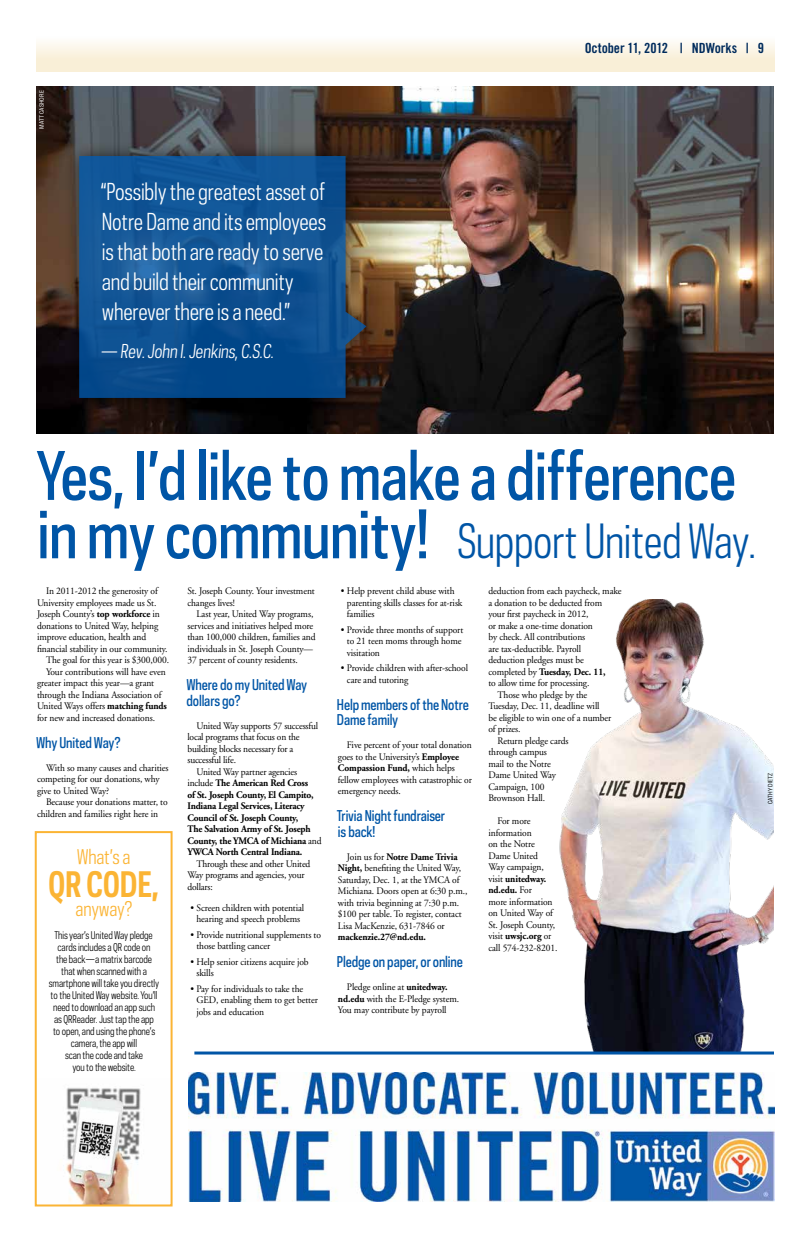
<style>
.page{position:relative;width:810px;height:1242px;background:#fff}
.page>*{position:absolute;margin:0;border:0;box-sizing:border-box;transform-origin:0 0}
.t1{font:500 62.7px "Galaxie Polaris Condensed";letter-spacing:-.01em;color:#0055a6;scale:.95 1}
.t2{font:44.3px "Galaxie Polaris Condensed";letter-spacing:-.01em;color:#0055a6;scale:.95 1}
.t3{font:700 33px "Galaxie Polaris Condensed";color:#fbb434;scale:.95 1}
.t4{font:22px/30px "Galaxie Polaris Condensed";letter-spacing:-.01em;color:#fff;scale:.95 1}
.t5{font:19px "Galaxie Polaris Condensed";letter-spacing:-.01em;color:#fbb434;scale:.95 1}
.t6{font:italic 18px "Galaxie Polaris Condensed";letter-spacing:-.01em;color:#fff;scale:.95 1}
.t7{font:500 14px/15.5px "Galaxie Polaris Condensed";letter-spacing:-.01em;color:#0055a6;scale:.95 1}
.t8{font:14px "Trade Gothic Bold Cond Twenty";letter-spacing:-.01em;color:#002b5c}
.t9{font:10px/11.5px "Adobe Garamond";letter-spacing:-.01em;color:#000;scale:.95 1}
.t10{font:10px/12px "Galaxie Polaris Condensed";letter-spacing:-.01em;color:#000;text-align:center;scale:.95 1}
.t11{font:700 10px "Adobe Garamond";letter-spacing:-.02em;color:#000;scale:.95 1}
.t12{font:condensed 5.9px "Helvetica";color:#fff}
.t13{font:condensed 5.9px "Helvetica";color:#000}
.s1{font-weight:500;font-size:62.7px}
.s2{font-weight:700}
.s3{font-weight:400}
</style>
<div class="page">
<img style="left:559px;top:600px;width:215px;height:451px">
<div style="left:36px;top:36px;width:738px;height:36px;background:linear-gradient(to bottom,#fdfcf9,#f8ecd0)"></div>
<img style="left:36px;top:86px;width:738px;height:348px">
<img style="left:188px;top:1073px;width:587px;height:129px">
<div style="left:64px;top:141px;width:315px;height:272px;background:#000;opacity:.75"></div>
<svg style="left:79px;top:156px;width:287px;height:242px;background:#13518b"></svg>
<img style="left:65px;top:1087px;width:76px;height:116px">
<div style="left:35px;top:831px;width:138px;height:375px;border:2px solid #fbb434"></div>
<hr style="left:194px;top:1052px;width:580px;height:3px;background:#0055a6">
<p class="t12" style="left:38px;top:129px;width:40px;rotate:-90deg">matt cashore</p>
<h3 class="t4" style="left:101px;top:176px;width:239px">“Possibly the greatest asset of<br>Notre Dame and its employees is that both are ready to serve and build their community wherever there is a need.”</h3>
<h3 class="t6" style="left:101px;top:339px;width:184px">— Rev. John I. Jenkins, C.S.C.</h3>
<h3 class="t8" style="left:585px;top:40px;width:181px">October 11, 2012 | NDWorks | 9</h3>
<h1 class="t1" style="left:36px;top:434px;width:739px">Yes, I’d like to make a difference</h1>
<h2 class="t2" style="left:37px;top:512px;width:758px"><span class="s1">in my community!</span> Support United Way.</h2>
<p class="t9" style="left:46px;top:586px;width:119px">In 2011-2012 the generosity of</p>
<p class="t9" style="left:37px;top:597px;width:127px">University employees made us St.</p>
<p class="t9" style="left:37px;top:609px;width:131px">Joseph County’s <span class="s2">top workforce</span> in</p>
<p class="t9" style="left:37px;top:620px;width:129px">donations to United Way, helping</p>
<p class="t9" style="left:37px;top:632px;width:117px">improve education, health and</p>
<p class="t9" style="left:37px;top:643px;width:139px">financial stability in our community.</p>
<p class="t9" style="left:46px;top:655px;width:131px">The goal for this year is $300,000.</p>
<p class="t9" style="left:46px;top:666px;width:128px">Your contributions will have even</p>
<p class="t9" style="left:37px;top:678px;width:125px">greater impact this year—a grant</p>
<p class="t9" style="left:37px;top:689px;width:133px">through the Indiana Association of</p>
<p class="t9" style="left:37px;top:701px;width:138px">United Ways offers <span class="s2">matching funds</span></p>
<p class="t9" style="left:37px;top:712px;width:126px">for new and increased donations.</p>
<h3 class="t7" style="left:36px;top:735px;width:91px">Why United Way?</h3>
<p class="t9" style="left:37px;top:762px;width:140px;text-indent:9px">With so many causes and charities competing for our donations, why give to United Way?</p>
<p class="t9" style="left:37px;top:797px;width:139px;text-indent:9px">Because your donations matter, to children and families right here in</p>
<h3 class="t5" style="left:77px;top:844px;width:58px">What’s a</h3>
<h3 class="t3" style="left:48px;top:863px;width:118px">QR CODE,</h3>
<h3 class="t5" style="left:76px;top:896px;width:61px">anyway?</h3>
<p class="t10" style="left:49px;top:929px;width:118px">This year’s United Way pledge cards includes a QR code on<br>the back—a matrix barcode that when scanned with a smartphone will take you directly to the United Way website. You’ll need to download an app such as QRReader. Just tap the app<br>to open, and using the phone’s camera, the app will<br>scan the code and take<br>you to the website.</p>
<p class="t9" style="left:187px;top:586px;width:136px">St. Joseph County. Your investment changes lives!</p>
<p class="t9" style="left:187px;top:609px;width:136px;text-indent:9px">Last year, United Way programs, services and initiatives helped more than 100,000 children, families and individuals in St. Joseph County— 37 percent of county residents.</p>
<h3 class="t7" style="left:186px;top:677px;width:129px">Where do my United Way dollars go?</h3>
<p class="t9" style="left:196px;top:720px;width:129px">United Way supports 57 successful</p>
<p class="t9" style="left:187px;top:732px;width:119px">local programs that focus on the</p>
<p class="t9" style="left:187px;top:743px;width:113px">building blocks necessary for a</p>
<p class="t9" style="left:187px;top:755px;width:53px">successful life.</p>
<p class="t9" style="left:196px;top:766px;width:107px">United Way partner agencies</p>
<p class="t11" style="left:187px;top:778px;width:129px"><span class="s3">include</span> The American Red Cross</p>
<p class="t11" style="left:187px;top:789px;width:134px">of St. Joseph County, El Campito,</p>
<p class="t11" style="left:187px;top:801px;width:125px">Indiana Legal Services, Literacy</p>
<p class="t11" style="left:187px;top:812px;width:118px">Council of St. Joseph County,</p>
<p class="t11" style="left:187px;top:824px;width:131px">The Salvation Army of St. Joseph</p>
<p class="t11" style="left:187px;top:835px;width:143px">County, the YMCA of Michiana <span class="s3">and</span></p>
<p class="t11" style="left:187px;top:847px;width:122px">YWCA North Central Indiana.</p>
<p class="t9" style="left:187px;top:858px;width:131px;text-indent:9px">Through these and other United<br>Way programs and agencies, your dollars:</p>
<p class="t9" style="left:190px;top:902px;width:121px;text-align:center">• Screen children with potential hearing and speech problems</p>
<p class="t9" style="left:196px;top:929px;width:133px;text-indent:-6px">• Provide nutritional supplements to those battling cancer</p>
<p class="t9" style="left:196px;top:956px;width:120px;text-indent:-6px">• Help senior citizens acquire job skills</p>
<p class="t9" style="left:196px;top:983px;width:129px;text-indent:-6px">• Pay for individuals to take the<br>GED, enabling them to get better jobs and education</p>
<p class="t9" style="left:347px;top:586px;width:123px;text-indent:-6px">• Help prevent child abuse with parenting skills classes for at-risk families</p>
<p class="t9" style="left:347px;top:624px;width:124px;text-indent:-6px">• Provide three months of support to 21 teen moms through home visitation</p>
<p class="t9" style="left:347px;top:663px;width:129px;text-indent:-6px">• Provide children with after-school care and tutoring</p>
<h3 class="t7" style="left:337px;top:697px;width:140px">Help members of the Notre<br>Dame family</h3>
<p class="t9" style="left:338px;top:740px;width:143px;text-indent:9px">Five percent of your total donation goes to the University’s <span class="s2">Employee<br>Compassion Fund,</span> which helps fellow employees with catastrophic or emergency needs.</p>
<h3 class="t7" style="left:337px;top:808px;width:116px">Trivia Night fundraiser is back!</h3>
<p class="t9" style="left:338px;top:851px;width:138px;text-indent:9px">Join us for <span class="s2">Notre Dame Trivia<br>Night,</span> benefiting the United Way,<br>Saturday, Dec. 1, at the YMCA of<br>Michiana. Doors open at 6:30 p.m., with trivia beginning at 7:30 p.m. $100 per table. To register, contact<br>Lisa MacKenzie, 631-7846 or</p>
<p class="t11" style="left:338px;top:932px;width:94px">mackenzie.27@nd.edu.</p>
<h3 class="t7" style="left:337px;top:954px;width:134px">Pledge on paper, or online</h3>
<p class="t9" style="left:338px;top:982px;width:129px;text-indent:9px">Pledge online at <span class="s2">unitedway. nd.edu</span> with the E-Pledge system.<br>You may contribute by payroll</p>
<p class="t9" style="left:488px;top:586px;width:142px">deduction from each paycheck, make</p>
<p class="t9" style="left:488px;top:597px;width:121px">a donation to be deducted from</p>
<p class="t9" style="left:488px;top:609px;width:107px">your first paycheck in 2012,</p>
<p class="t9" style="left:488px;top:620px;width:112px">or make a one-time donation</p>
<p class="t9" style="left:488px;top:632px;width:103px">by check. All contributions</p>
<p class="t9" style="left:488px;top:643px;width:99px">are tax-deductible. Payroll</p>
<p class="t9" style="left:488px;top:655px;width:102px">deduction pledges must be</p>
<p class="t11" style="left:488px;top:666px;width:125px"><span class="s3">completed by</span> Tuesday, Dec. 11,</p>
<p class="t9" style="left:488px;top:678px;width:108px">to allow time for processing.</p>
<p class="t9" style="left:497px;top:689px;width:96px">Those who pledge by the</p>
<p class="t9" style="left:488px;top:701px;width:119px">Tuesday, Dec. 11, deadline will</p>
<p class="t9" style="left:488px;top:712px;width:131px">be eligible to win one of a number</p>
<p class="t9" style="left:488px;top:724px;width:35px">of prizes.</p>
<p class="t9" style="left:497px;top:735px;width:76px">Return pledge cards</p>
<p class="t9" style="left:488px;top:747px;width:63px">through campus</p>
<p class="t9" style="left:488px;top:758px;width:67px">mail to the Notre</p>
<p class="t9" style="left:488px;top:770px;width:73px">Dame United Way</p>
<p class="t9" style="left:488px;top:781px;width:61px">Campaign, 100</p>
<p class="t9" style="left:488px;top:793px;width:61px">Brownson Hall.</p>
<p class="t9" style="left:488px;top:816px;width:74px;text-indent:9px">For more information<br>on the Notre<br>Dame United<br>Way campaign, visit <span class="s2">unitedway. nd.edu.</span> For<br>more information on United Way of<br>St. Joseph County, visit <span class="s2">uwsjc.org</span> or call 574-232-8201.</p>
<p class="t13" style="left:767px;top:804px;width:33px;rotate:-90deg">cathy dietz</p>
</div>
